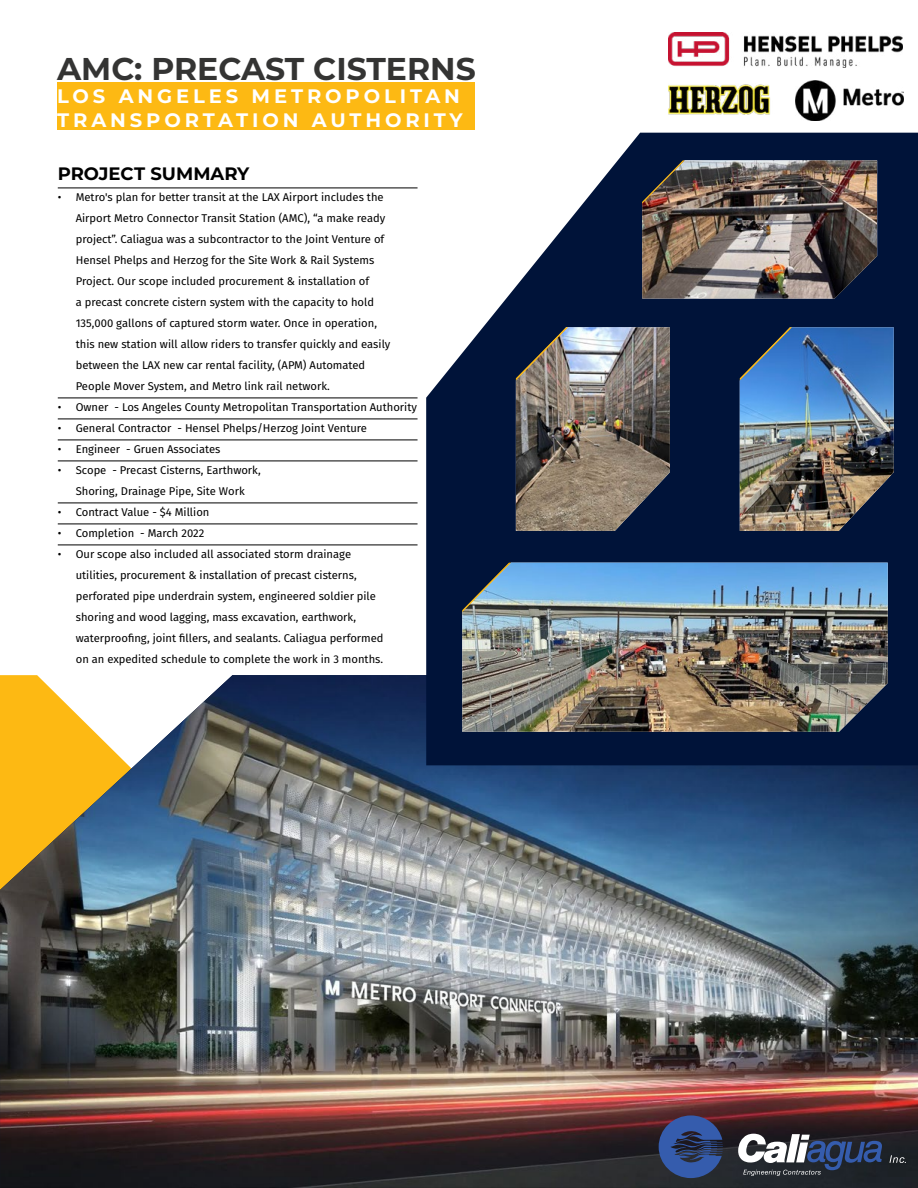
<style>
.page{position:relative;width:918px;height:1188px;background:#fff}
.page>*{position:absolute;margin:0;border:0;box-sizing:border-box;transform-origin:0 0}
.t1{font:700 31.5px "Montserrat";color:#343433}
.t2{font:700 19.5px/23.4px "Montserrat";letter-spacing:.2em;color:#fff}
.t3{font:700 18px "Montserrat";color:#000}
.t4{font:11.25px/21px "Fira Sans";color:#000}
</style>
<div class="page">
<img style="left:0;top:675px;width:918px;height:513px">
<svg style="left:659px;top:1115px;width:64px;height:63px;background:#334579"></svg>
<svg style="left:889px;top:1155px;width:17px;height:8px"></svg>
<svg style="left:738px;top:1134px;width:144px;height:42px"></svg>
<svg style="left:426px;top:133px;width:492px;height:632px;fill:#001339"></svg>
<img style="left:642px;top:160px;width:235px;height:139px">
<img style="left:462px;top:563px;width:426px;height:169px">
<svg style="left:462px;top:563px;width:49px;height:49px;background:#4a637a"></svg>
<img style="left:740px;top:327px;width:154px;height:204px">
<img style="left:516px;top:327px;width:154px;height:204px">
<div style="left:57px;top:82px;width:418px;height:48px;background:#fdb913"></div>
<hr style="left:58px;top:188px;width:360px;height:1px;background:#000">
<hr style="left:58px;top:398px;width:360px;height:1px;background:#000">
<hr style="left:58px;top:419px;width:360px;height:1px;background:#000">
<hr style="left:58px;top:440px;width:360px;height:1px;background:#000">
<hr style="left:58px;top:461px;width:360px;height:1px;background:#000">
<hr style="left:58px;top:503px;width:360px;height:1px;background:#000">
<hr style="left:58px;top:524px;width:360px;height:1px;background:#000">
<hr style="left:58px;top:545px;width:360px;height:1px;background:#000">
<img style="left:795px;top:81px;width:108px;height:40px">
<img style="left:668px;top:32px;width:234px;height:36px">
<img style="left:668px;top:84px;width:102px;height:31px">
<h1 class="t1" style="left:57px;top:46px;width:420px">AMC: PRECAST CISTERNS</h1>
<h2 class="t2" style="left:57px;top:84px;width:407px">LOS ANGELES METROPOLITAN<br>TRANSPORTATION AUTHORITY</h2>
<h3 class="t3" style="left:58px;top:161px;width:193px">PROJECT SUMMARY</h3>
<p class="t4" style="left:76px;top:186px;width:316px;text-indent:-18px">• Metro's plan for better transit at the LAX Airport includes the Airport Metro Connector Transit Station (AMC), “a make ready project”. Caliagua was a subcontractor to the Joint Venture of Hensel Phelps and Herzog for the Site Work &amp; Rail Systems Project. Our scope included procurement &amp; installation of<br>a precast concrete cistern system with the capacity to hold 135,000 gallons of captured storm water. Once in operation, this new station will allow riders to transfer quickly and easily between the LAX new car rental facility, (APM) Automated People Mover System, and Metro link rail network.</p>
<p class="t4" style="left:58px;top:396px;width:361px">• Owner - Los Angeles County Metropolitan Transportation Authority</p>
<p class="t4" style="left:58px;top:417px;width:311px">• General Contractor - Hensel Phelps/Herzog Joint Venture</p>
<p class="t4" style="left:58px;top:438px;width:164px">• Engineer - Gruen Associates</p>
<p class="t4" style="left:58px;top:459px;width:204px;text-align:center">• Scope - Precast Cisterns, Earthwork,<br>Shoring, Drainage Pipe, Site Work</p>
<p class="t4" style="left:58px;top:501px;width:153px">• Contract Value - $4 Million</p>
<p class="t4" style="left:58px;top:522px;width:148px">• Completion - March 2022</p>
<p class="t4" style="left:76px;top:543px;width:309px;text-indent:-18px">• Our scope also included all associated storm drainage utilities, procurement &amp; installation of precast cisterns, perforated pipe underdrain system, engineered soldier pile shoring and wood lagging, mass excavation, earthwork, waterproofing, joint fillers, and sealants. Caliagua performed on an expedited schedule to complete the work in 3 months.</p>
</div>
